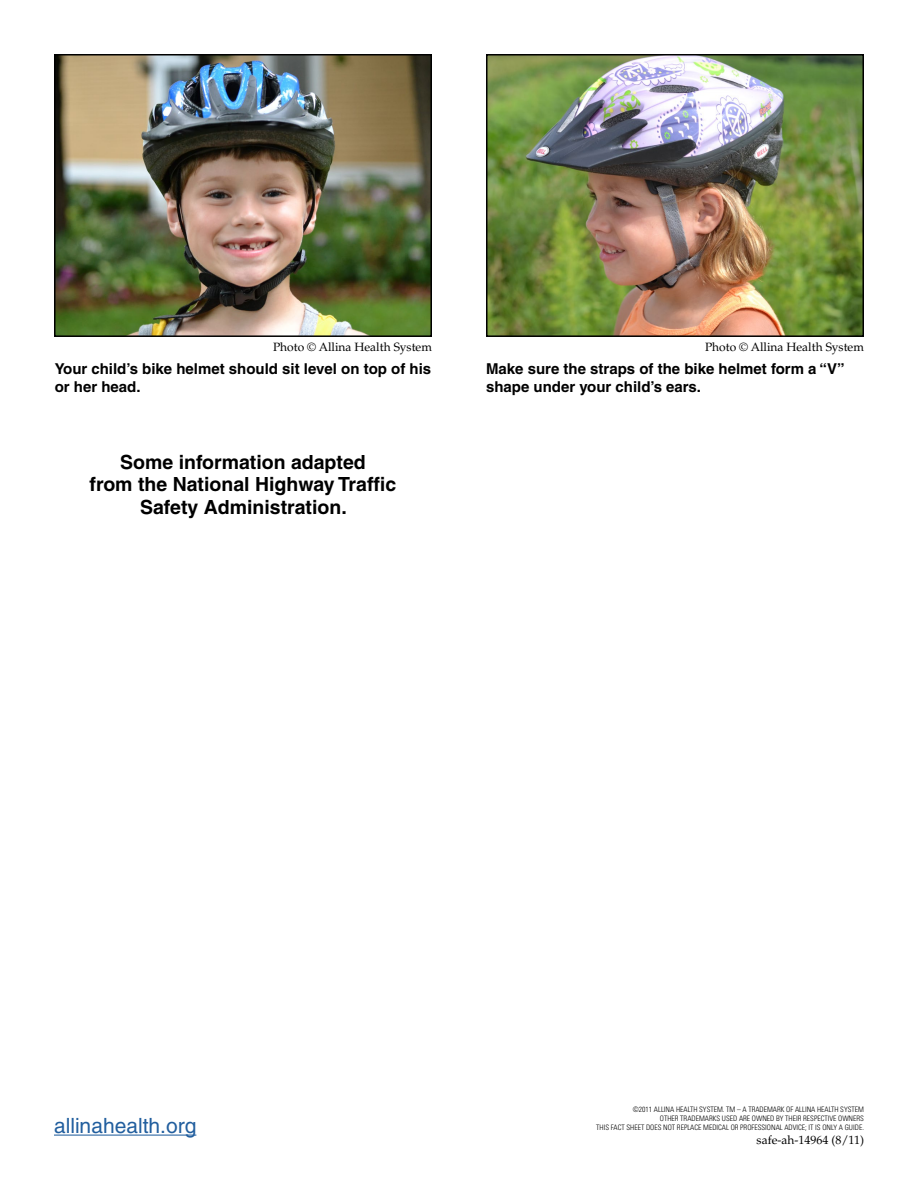
<style>
.page{position:relative;width:918px;height:1188px;background:#fff}
.page>*{position:absolute;margin:0;border:0;box-sizing:border-box;transform-origin:0 0}
.t1{font:21px "Helvetica";color:#215e9e}
.t2{font:700 19.5px/22.5px "Helvetica";color:#000;text-align:center}
.t3{font:700 15px/18px "Helvetica";color:#000}
.t4{font:12px "Palatino";color:#000}
.t5{font:300 condensed 7.5px/9px "Univers";color:#000;text-align:right}
</style>
<div class="page">
<hr style="left:54px;top:1135px;width:142px;height:1px;background:#215e9e">
<img style="left:57px;top:57px;width:372px;height:277px">
<div style="left:54px;top:54px;width:378px;height:283px;border:2px solid #000"></div>
<img style="left:489px;top:57px;width:372px;height:277px">
<div style="left:486px;top:54px;width:378px;height:283px;border:2px solid #000"></div>
<h3 class="t4" style="left:273px;top:340px;width:160px">Photo © Allina Health System</h3>
<h3 class="t3" style="left:55px;top:359px;width:378px">Your child’s bike helmet should sit level on top of his or her head.</h3>
<h2 class="t2" style="left:90px;top:450px;width:308px">Some information adapted<br>from the National Highway Traffic<br>Safety Administration.</h2>
<h3 class="t4" style="left:705px;top:340px;width:160px">Photo © Allina Health System</h3>
<h3 class="t3" style="left:486px;top:359px;width:360px">Make sure the straps of the bike helmet form a “V” shape under your child’s ears.</h3>
<h1 class="t1" style="left:54px;top:1113px;width:144px">allinahealth.org</h1>
<p class="t5" style="left:596px;top:1105px;width:269px">©2011 ALLINA HEALTH SYSTEM. TM – A TRADEMARK OF ALLINA HEALTH SYSTEM<br>OTHER TRADEMARKS USED ARE OWNED BY THEIR RESPECTIVE OWNERS<br>THIS FACT SHEET DOES NOT REPLACE MEDICAL OR PROFESSIONAL ADVICE; IT IS ONLY A GUIDE.</p>
<h3 class="t4" style="left:757px;top:1133px;width:109px">safe-ah-14964 (8/11)</h3>
</div>
